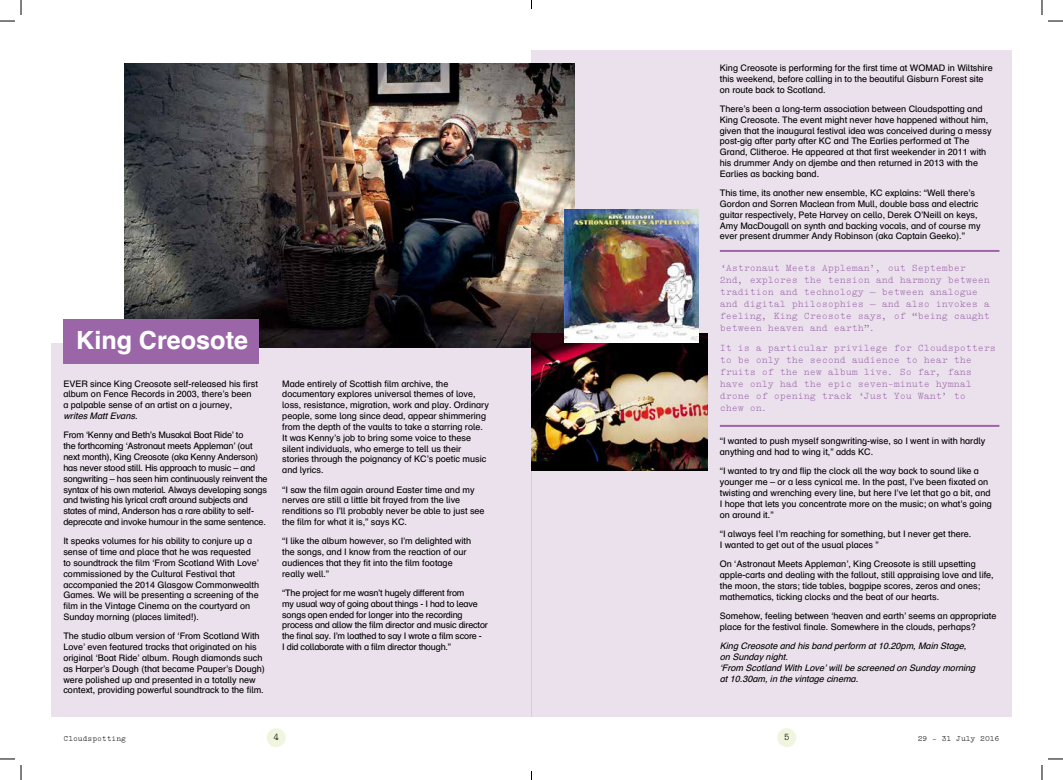
<style>
.page{position:relative;width:1063px;height:780px;background:#fff}
.page>*{position:absolute;margin:0;border:0;box-sizing:border-box;transform-origin:0 0}
.t1{font:700 25px "Schulbuch Nord";color:#fff}
.t2{font:10px/12px "Typewriter";color:#9a66a8}
.t3{font:10px "Typewriter";color:#000}
.t4{font:9px/10.8px "Schulbuch Nord";color:#000}
.t5{font:9px/10.8px "Schulbuch Nord";letter-spacing:-.02em;color:#000}
.t6{font:italic 9px/10.8px "Schulbuch Nord";color:#000}
.t7{font:8px "Typewriter";color:#000}
.s1{font-style:italic}
</style>
<div class="page">
<svg style="left:267px;top:727px;width:19px;height:19px"></svg>
<svg style="left:777px;top:727px;width:19px;height:19px"></svg>
<div style="left:51px;top:342px;width:480px;height:373px;background:#ebe1ed"></div>
<div style="left:531px;top:50px;width:481px;height:665px;background:#ebe1ed"></div>
<img style="left:124px;top:64px;width:450px;height:283px">
<div style="left:64px;top:319px;width:195px;height:44px;background:#9a66a8"></div>
<hr style="left:719px;top:250px;width:280px;height:2px;background:#9a66a8">
<hr style="left:719px;top:424px;width:280px;height:2px;background:#9a66a8">
<img style="left:531px;top:333px;width:176px;height:137px">
<img style="left:565px;top:209px;width:133px;height:133px">
<svg style="left:0;top:0;width:22px;height:22px"></svg>
<svg style="left:0;top:758px;width:22px;height:21px"></svg>
<svg style="left:1041px;top:0;width:21px;height:22px"></svg>
<svg style="left:1041px;top:758px;width:21px;height:21px"></svg>
<h1 class="t1" style="left:76px;top:323px;width:173px">King Creosote</h1>
<p class="t4" style="left:63px;top:377px;width:196px">EVER since King Creosote self-released his first album on Fence Records in 2003, there’s been a palpable sense of an artist on a journey, <span class="s1">writesMattEvans</span>.</p>
<p class="t5" style="left:63px;top:429px;width:206px">From ‘Kenny and Beth’s Musakal Boat Ride’ to<br>the forthcoming ‘Astronaut meets Appleman’ (out next month), King Creosote (aka Kenny Anderson) has never stood still. His approach to music – and songwriting – has seen him continuously reinvent the syntax of his own material. Always developing songs and twisting his lyrical craft around subjects and states of mind, Anderson has a rare ability to self&shy;deprecate and invoke humour in the same sentence.</p>
<p class="t4" style="left:63px;top:535px;width:197px">It speaks volumes for his ability to conjure up a sense of time and place that he was requested to soundtrack the film ‘From Scotland With Love’ commissioned by the Cultural Festival that accompanied the 2014 Glasgow Commonwealth Games. We will be presenting a screening of the film in the Vintage Cinema on the courtyard on Sunday morning (places limited!).</p>
<p class="t4" style="left:63px;top:630px;width:203px">The studio album version of ‘From Scotland With Love’ even featured tracks that originated on his original ‘Boat Ride’ album. Rough diamonds such as Harper’s Dough (that became Pauper’s Dough) were polished up and presented in a totally new context, providing powerful soundtrack to the film.</p>
<p class="t4" style="left:282px;top:377px;width:208px">Made entirely of Scottish film archive, the documentary explores universal themes of love, loss, resistance, migration, work and play. Ordinary people, some long since dead, appear shimmering from the depth of the vaults to take a starring role.<br>It was Kenny’s job to bring some voice to these silent individuals, who emerge to tell us their stories through the poignancy of KC’s poetic music and lyrics.</p>
<p class="t4" style="left:282px;top:483px;width:204px">“I saw the film again around Easter time and my nerves are still a little bit frayed from the live renditions so I’ll probably never be able to just see the film for what it is,” says KC.</p>
<p class="t4" style="left:282px;top:535px;width:190px">“I like the album however, so I’m delighted with the songs, and I know from the reaction of our audiences that they fit into the film footage really well.”</p>
<p class="t5" style="left:282px;top:587px;width:207px">“The project for me wasn’t hugely different from<br>my usual way of going about things - I had to leave songs open ended for longer into the recording process and allow the film director and music director the final say. I’m loathed to say I wrote a film score -<br>I did collaborate with a film director though.”</p>
<p class="t4" style="left:719px;top:62px;width:274px">King Creosote is performing for the first time at WOMAD in Wiltshire this weekend, before calling in to the beautiful Gisburn Forest site on route back to Scotland.</p>
<p class="t4" style="left:719px;top:103px;width:273px">There’s been a long-term association between Cloudspotting and King Creosote. The event might never have happened without him, given that the inaugural festival idea was conceived during a messy post-gig after party after KC and The Earlies performed at The Grand, Clitheroe. He appeared at that first weekender in 2011 with his drummer Andy on djembe and then returned in 2013 with the Earlies as backing band.</p>
<p class="t4" style="left:719px;top:187px;width:262px">This time, its another new ensemble, KC explains: “Well there’s Gordon and Sorren Maclean from Mull, double bass and electric guitar respectively, Pete Harvey on cello, Derek O’Neill on keys, Amy MacDougall on synth and backing vocals, and of course my ever present drummer Andy Robinson (aka Captain Geeko).”</p>
<p class="t2" style="left:719px;top:261px;width:272px">‘Astronaut Meets Appleman’, out September 2nd, explores the tension and harmony between tradition and technology – between analogue and digital philosophies – and also invokes a feeling, King Creosote says, of “being caught between heaven and earth”.</p>
<p class="t2" style="left:719px;top:342px;width:278px">It is a particular privilege for Cloudspotters to be only the second audience to hear the fruits of the new album live. So far, fans have only had the epic seven-minute hymnal drone of opening track ‘Just You Want’ to<br>chew on.</p>
<p class="t4" style="left:719px;top:435px;width:267px">“I wanted to push myself songwriting-wise, so I went in with hardly anything and had to wing it,” adds KC.</p>
<p class="t4" style="left:719px;top:465px;width:273px">“I wanted to try and flip the clock all the way back to sound like a younger me – or a less cynical me. In the past, I’ve been fixated on twisting and wrenching every line, but here I’ve let that go a bit, and I hope that lets you concentrate more on the music; on what’s going on around it.”</p>
<p class="t4" style="left:719px;top:528px;width:253px">“I always feel I’m reaching for something, but I never get there.<br>I wanted to get out of the usual places ”</p>
<p class="t4" style="left:719px;top:558px;width:275px">On ‘Astronaut Meets Appleman’, King Creosote is still upsetting apple-carts and dealing with the fallout, still appraising love and life, the moon, the stars; tide tables, bagpipe scores, zeros and ones; mathematics, ticking clocks and the beat of our hearts.</p>
<p class="t4" style="left:719px;top:609px;width:278px">Somehow, feeling between ‘heaven and earth’ seems an appropriate place for the festival finale. Somewhere in the clouds, perhaps?</p>
<p class="t6" style="left:719px;top:640px;width:259px">King Creosote and hisband perform at10.20pm,Main Stage, on Sundaynight.<br>‘From Scotland With Love’willbe screened on Sundaymorning at10.30am,in the vintage cinema.</p>
<p class="t7" style="left:64px;top:733px;width:64px">Cloudspotting</p>
<p class="t3" style="left:273px;top:731px;width:7px">4</p>
<p class="t3" style="left:783px;top:731px;width:7px">5</p>
<p class="t7" style="left:917px;top:733px;width:83px">29 - 31 July 2016</p>
</div>
